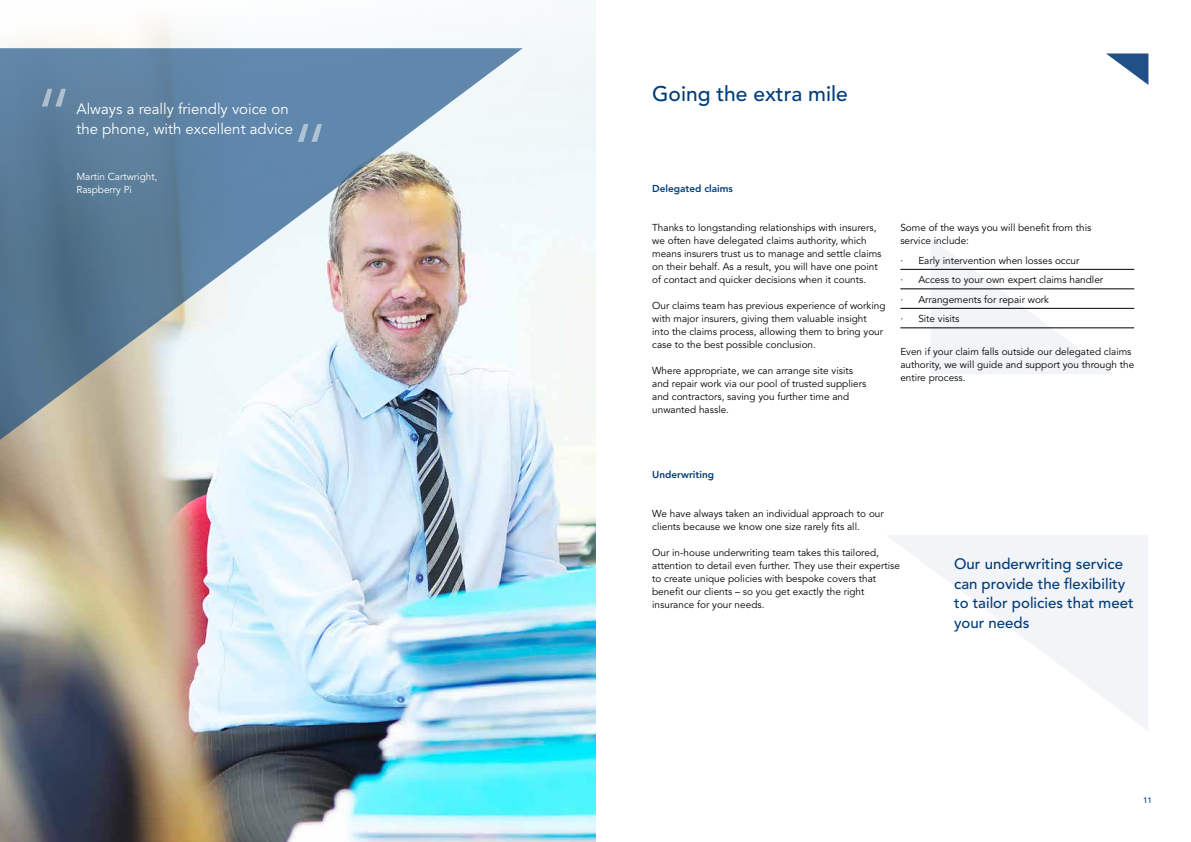
<style>
.page{position:relative;width:1191px;height:842px;background:#fff}
.page>*{position:absolute;margin:0;border:0;box-sizing:border-box;transform-origin:0 0}
.t1{font:500 21px "Avenir LT Std";color:#003d79}
.t2{font:500 15px/19.5px "Avenir LT Std";color:#003d79}
.t3{font:15px/19.5px "Avenir LT Std";color:#fff}
.t4{font:10px/13px "Avenir LT Std";color:#000}
.t5{font:10px/13px "Avenir LT Std";color:#fff}
.t6{font:800 10px "Avenir LT Std";color:#003d79}
.t7{font:500 8px "Avenir LT Std";color:#003d79}
</style>
<div class="page">
<img style="left:0;top:2px;width:595px;height:840px">
<svg style="left:887px;top:535px;width:261px;height:196px"></svg>
<svg style="left:930px;top:239px;width:182px;height:135px"></svg>
<hr style="left:900px;top:269px;width:234px;height:1px;background:#000">
<hr style="left:900px;top:289px;width:234px;height:1px;background:#000">
<hr style="left:900px;top:308px;width:234px;height:1px;background:#000">
<hr style="left:900px;top:328px;width:234px;height:1px;background:#000">
<svg style="left:1106px;top:53px;width:42px;height:32px"></svg>
<svg style="left:0;top:48px;width:523px;height:392px"></svg>
<svg style="left:42px;top:89px;width:24px;height:18px"></svg>
<svg style="left:298px;top:124px;width:24px;height:18px"></svg>
<h2 class="t3" style="left:76px;top:100px;width:218px">Always a really friendly voice on the phone, with excellent advice</h2>
<p class="t5" style="left:76px;top:170px;width:83px">Martin Cartwright,<br>Raspberry Pi</p>
<h1 class="t1" style="left:652px;top:82px;width:197px">Going the extra mile</h1>
<p class="t6" style="left:652px;top:183px;width:82px">Delegated claims</p>
<p class="t4" style="left:652px;top:221px;width:231px">Thanks to longstanding relationships with insurers, we often have delegated claims authority, which means insurers trust us to manage and settle claims on their behalf. As a result, you will have one point of contact and quicker decisions when it counts.</p>
<p class="t4" style="left:652px;top:299px;width:235px">Our claims team has previous experience of working with major insurers, giving them valuable insight into the claims process, allowing them to bring your case to the best possible conclusion.</p>
<p class="t4" style="left:652px;top:364px;width:216px">Where appropriate, we can arrange site visits and repair work via our pool of trusted suppliers and contractors, saving you further time and unwanted hassle.</p>
<p class="t4" style="left:900px;top:221px;width:192px">Some of the ways you will benefit from this service include:</p>
<p class="t4" style="left:900px;top:254px;width:4px">∙</p>
<p class="t4" style="left:918px;top:254px;width:163px">Early intervention when losses occur</p>
<p class="t4" style="left:900px;top:273px;width:4px">∙</p>
<p class="t4" style="left:918px;top:273px;width:186px">Access to your own expert claims handler</p>
<p class="t4" style="left:900px;top:293px;width:4px">∙</p>
<p class="t4" style="left:918px;top:293px;width:132px">Arrangements for repair work</p>
<p class="t4" style="left:900px;top:312px;width:4px">∙</p>
<p class="t4" style="left:918px;top:312px;width:43px">Site visits</p>
<p class="t4" style="left:900px;top:345px;width:235px">Even if your claim falls outside our delegated claims authority, we will guide and support you through the entire process.</p>
<p class="t6" style="left:652px;top:469px;width:63px">Underwriting</p>
<p class="t4" style="left:652px;top:507px;width:233px">We have always taken an individual approach to our clients because we know one size rarely fits all.</p>
<p class="t4" style="left:652px;top:546px;width:249px">Our in-house underwriting team takes this tailored, attention to detail even further. They use their expertise to create unique policies with bespoke covers that benefit our clients – so you get exactly the right insurance for your needs.</p>
<h2 class="t2" style="left:954px;top:554px;width:181px">Our underwriting service can provide the flexibility to tailor policies that meet your needs</h2>
<p class="t7" style="left:1143px;top:796px;width:10px">11</p>
</div>
